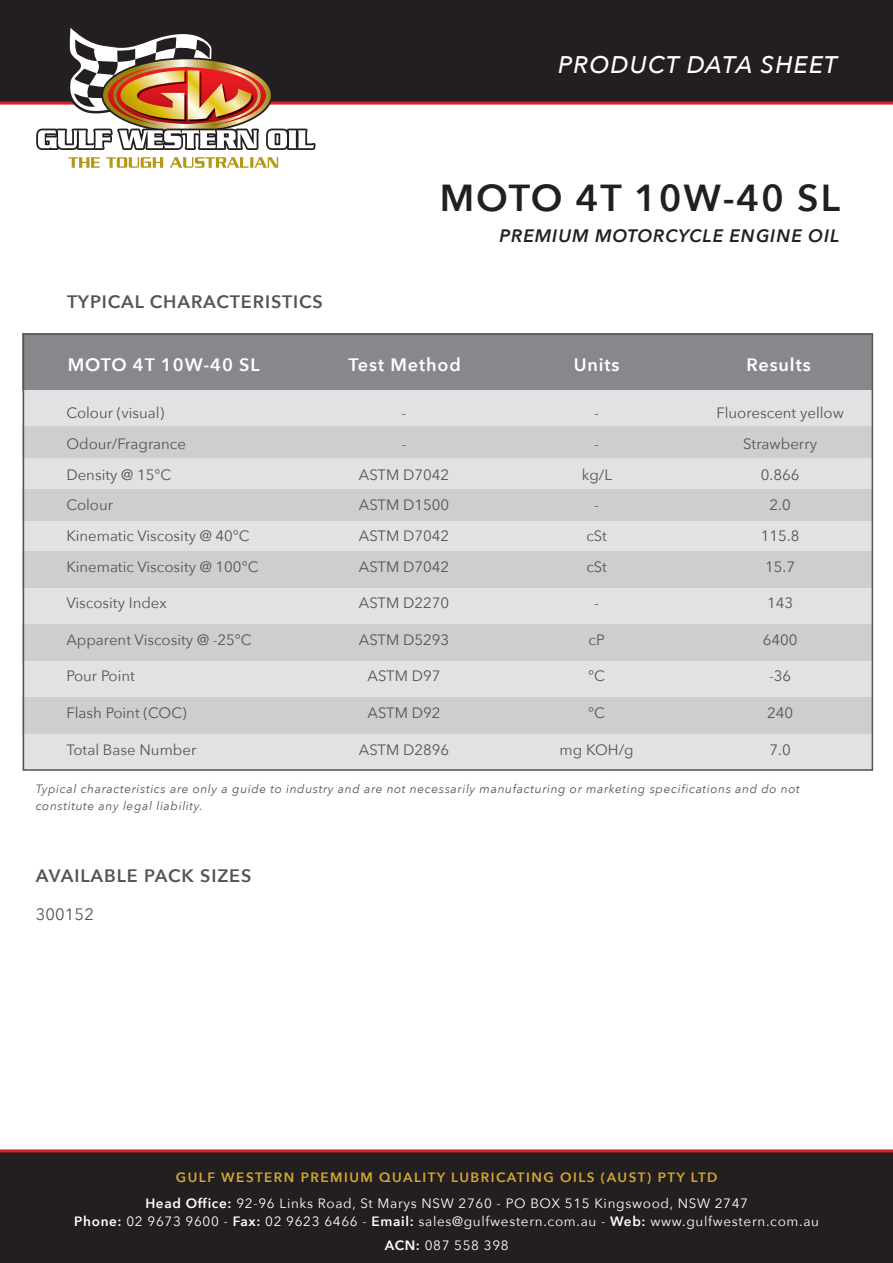
<style>
.page{position:relative;width:893px;height:1263px;background:#fff}
.page>*{position:absolute;margin:0;border:0;box-sizing:border-box;transform-origin:0 0}
.t1{font:600 37.5px "Avenir Next";letter-spacing:.05em;color:#231f20}
.t2{font:italic 500 24px "Avenir Next";letter-spacing:.05em;color:#fff}
.t3{font:600 18px "Avenir Next";letter-spacing:.05em;color:#545557}
.t4{font:600 18px "Avenir Next";letter-spacing:.05em;color:#fff}
.t5{font:italic 600 18px "Avenir Next";letter-spacing:.05em;color:#231f20}
.t6{font:16.5px "Avenir Next";letter-spacing:.01em;color:#545557}
.t7{font:15px "Avenir Next";color:#545557}
.t8{font:13.5px/24px "Avenir Next";letter-spacing:.05em;color:#fff;text-align:center}
.t9{font:600 13.5px "Avenir Next";letter-spacing:.11em;color:#d3a82f}
.t10{font:italic 12px/16.2px "Avenir Next";letter-spacing:.05em;color:#545557}
.s1{font-weight:600}
</style>
<div class="page">
<div style="left:0;top:1150px;width:893px;height:113px;background:#231f20"></div>
<div style="left:0;top:0;width:893px;height:103px;background:#231f20"></div>
<hr style="left:0;top:1149px;width:893px;height:3px;background:#d1232a">
<hr style="left:0;top:102px;width:893px;height:3px;background:#d1232a">
<svg style="left:36px;top:28px;width:280px;height:140px"></svg>
<div style="left:23px;top:333px;width:850px;height:438px;background:#e1e2e4"></div>
<div style="left:23px;top:333px;width:850px;height:56px;background:#86888b"></div>
<div style="left:23px;top:426px;width:850px;height:32px;background:#cdced0"></div>
<div style="left:23px;top:488px;width:850px;height:32px;background:#cdced0"></div>
<div style="left:23px;top:624px;width:850px;height:37px;background:#cdced0"></div>
<div style="left:23px;top:697px;width:850px;height:37px;background:#cdced0"></div>
<div style="left:23px;top:551px;width:850px;height:36px;background:#cdced0"></div>
<div style="left:23px;top:333px;width:850px;height:438px;border:2px solid #545557"></div>
<p class="t2" style="left:558px;top:44px;width:281px">PRODUCT DATA SHEET</p>
<p class="t3" style="left:67px;top:286px;width:257px">TYPICAL CHARACTERISTICS</p>
<p class="t1" style="left:440px;top:166px;width:402px">MOTO 4T 10W-40 SL</p>
<p class="t5" style="left:499px;top:221px;width:342px">PREMIUM MOTORCYCLE ENGINE OIL</p>
<p class="t4" style="left:68px;top:349px;width:194px">MOTO 4T 10W-40 SL</p>
<p class="t4" style="left:349px;top:349px;width:114px">Test Method</p>
<p class="t4" style="left:574px;top:349px;width:47px">Units</p>
<p class="t4" style="left:746px;top:349px;width:66px">Results</p>
<p class="t7" style="left:66px;top:400px;width:99px">Colour (visual)</p>
<p class="t7" style="left:402px;top:400px;width:6px">-</p>
<p class="t7" style="left:594px;top:400px;width:6px">-</p>
<p class="t7" style="left:716px;top:400px;width:129px">Fluorescent yellow</p>
<p class="t7" style="left:66px;top:431px;width:121px">Odour/Fragrance</p>
<p class="t7" style="left:402px;top:431px;width:6px">-</p>
<p class="t7" style="left:594px;top:431px;width:6px">-</p>
<p class="t7" style="left:743px;top:431px;width:75px">Strawberry</p>
<p class="t7" style="left:66px;top:462px;width:106px">Density @ 15°C</p>
<p class="t7" style="left:359px;top:462px;width:92px">ASTM D7042</p>
<p class="t7" style="left:582px;top:462px;width:32px">kg/L</p>
<p class="t7" style="left:761px;top:462px;width:40px">0.866</p>
<p class="t7" style="left:66px;top:493px;width:48px">Colour</p>
<p class="t7" style="left:359px;top:493px;width:92px">ASTM D1500</p>
<p class="t7" style="left:594px;top:493px;width:6px">-</p>
<p class="t7" style="left:769px;top:493px;width:23px">2.0</p>
<p class="t7" style="left:66px;top:523px;width:185px">Kinematic Viscosity @ 40°C</p>
<p class="t7" style="left:359px;top:523px;width:92px">ASTM D7042</p>
<p class="t7" style="left:586px;top:523px;width:22px">cSt</p>
<p class="t7" style="left:761px;top:523px;width:40px">115.8</p>
<p class="t7" style="left:66px;top:554px;width:194px">Kinematic Viscosity @ 100°C</p>
<p class="t7" style="left:359px;top:554px;width:92px">ASTM D7042</p>
<p class="t7" style="left:586px;top:554px;width:22px">cSt</p>
<p class="t7" style="left:765px;top:554px;width:31px">15.7</p>
<p class="t7" style="left:66px;top:590px;width:102px">Viscosity Index</p>
<p class="t7" style="left:359px;top:590px;width:92px">ASTM D2270</p>
<p class="t7" style="left:594px;top:590px;width:6px">-</p>
<p class="t7" style="left:767px;top:590px;width:28px">143</p>
<p class="t7" style="left:66px;top:627px;width:187px">Apparent Viscosity @ -25°C</p>
<p class="t7" style="left:359px;top:627px;width:92px">ASTM D5293</p>
<p class="t7" style="left:589px;top:627px;width:18px">cP</p>
<p class="t7" style="left:763px;top:627px;width:36px">6400</p>
<p class="t7" style="left:66px;top:663px;width:70px">Pour Point</p>
<p class="t7" style="left:367px;top:663px;width:75px">ASTM D97</p>
<p class="t7" style="left:588px;top:663px;width:18px">°C</p>
<p class="t7" style="left:769px;top:663px;width:24px">-36</p>
<p class="t7" style="left:66px;top:700px;width:122px">Flash Point (COC)</p>
<p class="t7" style="left:367px;top:700px;width:75px">ASTM D92</p>
<p class="t7" style="left:588px;top:700px;width:18px">°C</p>
<p class="t7" style="left:767px;top:700px;width:28px">240</p>
<p class="t7" style="left:66px;top:737px;width:132px">Total Base Number</p>
<p class="t7" style="left:359px;top:737px;width:92px">ASTM D2896</p>
<p class="t7" style="left:560px;top:737px;width:76px">mg KOH/g</p>
<p class="t7" style="left:769px;top:737px;width:23px">7.0</p>
<p class="t10" style="left:36px;top:780px;width:766px">Typical characteristics are only a guide to industry and are not necessarily manufacturing or marketing specifications and do not constitute any legal liability.</p>
<p class="t3" style="left:36px;top:861px;width:217px">AVAILABLE PACK SIZES</p>
<p class="t6" style="left:36px;top:900px;width:60px">300152</p>
<p class="t9" style="left:176px;top:1166px;width:543px">GULF WESTERN PREMIUM QUALITY LUBRICATING OILS (AUST) PTY LTD</p>
<p class="t8" style="left:145px;top:1190px;width:604px"><span class="s1">Head Office:</span> 92-96 Links Road, St Marys NSW 2760 - PO BOX 515 Kingswood, NSW 2747</p>
<p class="t8" style="left:74px;top:1208px;width:746px"><span class="s1">Phone:</span> 02 9673 9600 - <span class="s1">Fax:</span> 02 9623 6466 - <span class="s1">Email:</span> sales@gulfwestern.com.au - <span class="s1">Web:</span> www.gulfwestern.com.au<br><span class="s1">ACN:</span> 087 558 398</p>
</div>
